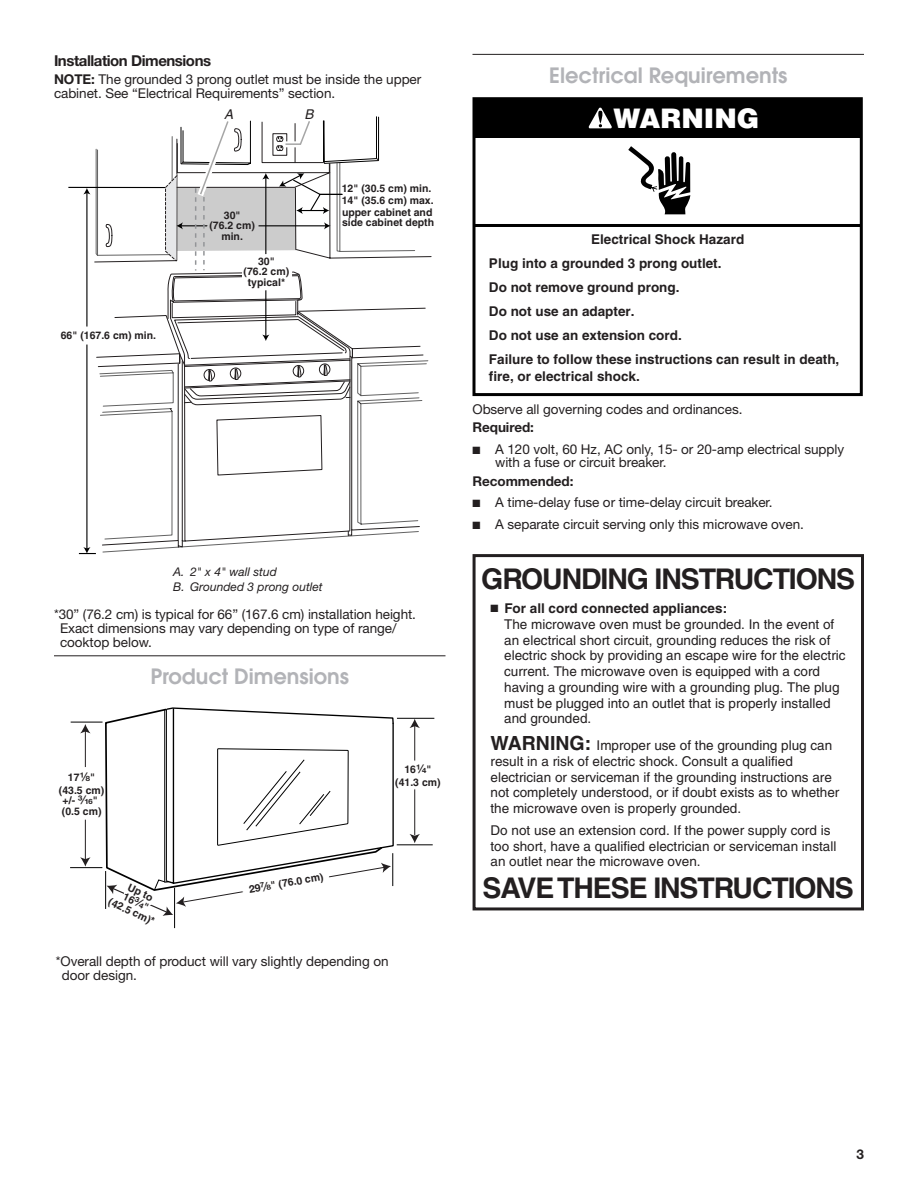
<style>
.page{position:relative;width:918px;height:1188px;background:#fff}
.page>*{position:absolute;margin:0;border:0;box-sizing:border-box;transform-origin:0 0}
.t1{font:700 28.5px "Helvetica";letter-spacing:-.04em;color:#231f20}
.t2{font:900 27px "Helvetica";color:#fff}
.Heading_2{font:600 21px "Avant Garde";color:#b2b3b7}
.Heading_3{font:700 15px "Helvetica Neue";letter-spacing:-.03em;color:#231f20}
.t3{font:13.5px/15.8px "Helvetica";color:#231f20}
.Body{font:13.5px/13.8px "Helvetica Neue";letter-spacing:-.005em;color:#231f20}
.t4{font:700 13.5px/24px "Helvetica";color:#231f20}
.Body_Bold{font:700 13.5px "Helvetica Neue";letter-spacing:-.005em;color:#231f20}
.t5{font:italic 13.5px "Helvetica";color:#231f20}
.Table_Callouts{font:italic 12px "Helvetica Neue";color:#231f20}
.t6{font:700 10.5px/10.5px "Helvetica";color:#231f20;text-align:center}
.s1{font-weight:700}
.s2{font-family:"Helvetica Fraction";font-size:12px}
.s3{font-family:"Helvetica Fraction"}
.s4{font-weight:700;font-size:19.5px}
</style>
<div class="page">
<svg style="left:68px;top:116px;width:358px;height:438px"></svg>
<hr style="left:54px;top:655px;width:392px;height:1px;background:#231f20">
<hr style="left:85px;top:731px;width:1px;height:129px;background:#231f20">
<svg style="left:80px;top:857px;width:11px;height:10px"></svg>
<svg style="left:80px;top:724px;width:10px;height:9px"></svg>
<hr style="left:174px;top:888px;width:1px;height:40px;background:#000">
<hr style="left:105px;top:871px;width:1px;height:38px;background:#000">
<hr style="left:71px;top:722px;width:32px;height:1px;background:#000">
<hr style="left:70px;top:867px;width:32px;height:1px;background:#000">
<svg style="left:84px;top:767px;width:2px;height:53px"></svg>
<svg style="left:107px;top:707px;width:327px;height:209px"></svg>
<hr style="left:472px;top:54px;width:392px;height:1px;background:#231f20">
<svg style="left:628px;top:146px;width:62px;height:68px"></svg>
<div style="left:474px;top:99px;width:387px;height:39px;background:#000"></div>
<hr style="left:474px;top:224px;width:387px;height:3px;background:#000">
<svg style="left:588px;top:108px;width:24px;height:20px"></svg>
<div style="left:473px;top:97px;width:390px;height:299px;border:3px solid #000"></div>
<div style="left:473px;top:554px;width:391px;height:356px;border:3px solid #231f20"></div>
<h3 class="Heading_3" style="left:54px;top:51px;width:159px">Installation Dimensions</h3>
<p class="Body" style="left:54px;top:72px;width:369px"><span class="s1">NOTE:</span> The grounded 3 prong outlet must be inside the upper cabinet. See “Electrical Requirements” section.</p>
<p class="t6" style="left:61px;top:329px;width:97px">66" (167.6 cm) min.</p>
<p class="t5" style="left:224px;top:107px;width:11px">A</p>
<p class="t5" style="left:304px;top:107px;width:11px">B</p>
<p class="t6" style="left:209px;top:210px;width:47px">30"<br>(76.2 cm) min.</p>
<p class="t6" style="left:244px;top:255px;width:47px">30"<br>(76.2 cm) typical*</p>
<p class="t6" style="left:342px;top:181px;width:93px;line-height:12.8px;text-align:left">12" (30.5 cm) min.<br>14" (35.6 cm) max.</p>
<p class="t6" style="left:342px;top:207px;width:94px;text-align:left">upper cabinet and side cabinet depth</p>
<p class="Table_Callouts" style="left:173px;top:565px;width:105px">A. 2" x 4" wall stud</p>
<p class="Table_Callouts" style="left:173px;top:580px;width:151px">B. Grounded 3 prong outlet</p>
<p class="Body" style="left:60px;top:607px;width:358px;text-indent:-6px">*30” (76.2 cm) is typical for 66” (167.6 cm) installation height.<br>Exact dimensions may vary depending on type of range/ cooktop below.</p>
<h2 class="Heading_2" style="left:150px;top:663px;width:200px">Product Dimensions</h2>
<p class="t6" style="left:59px;top:771px;width:47px;line-height:12.8px">17<span class="s2">¹⁄₈</span>" (43.5 cm)</p>
<p class="t6" style="left:62px;top:795px;width:41px;text-align:left">+/- <span class="s2">³⁄₁₆</span>" (0.5 cm)</p>
<p class="t6" style="left:395px;top:763px;width:47px;line-height:12.8px">16<span class="s2">¹⁄₄</span>" (41.3 cm)</p>
<p class="t6" style="left:248px;top:884px;width:77px;rotate:-10deg"><span class="s3">29</span><span class="s2">⁷⁄₈</span>" (76.0 cm)</p>
<p class="t6" style="left:120px;top:877px;width:51px;rotate:25deg">Up to<br>16<span class="s2">³⁄₄</span>" (42.5 cm)*</p>
<p class="Body" style="left:62px;top:955px;width:328px;text-indent:-6px">*Overall depth of product will vary slightly depending on door design.</p>
<h2 class="Heading_2" style="left:549px;top:61px;width:240px">Electrical Requirements</h2>
<p class="t2" style="left:613px;top:100px;width:148px">WARNING</p>
<p class="t4" style="left:489px;top:227px;width:352px;text-indent:102px">Electrical Shock Hazard<br>Plug into a grounded 3 prong outlet.<br>Do not remove ground prong.<br>Do not use an adapter.<br>Do not use an extension cord.<br>Failure to follow these instructions can result in death,</p>
<p class="t4" style="left:489px;top:364px;width:152px">fire, or electrical shock.</p>
<p class="Body" style="left:472px;top:402px;width:271px">Observe all governing codes and ordinances.</p>
<p class="Body_Bold" style="left:472px;top:419px;width:63px">Required:</p>
<p class="Body" style="left:495px;top:442px;width:350px;text-indent:-23px">■ A 120 volt, 60 Hz, AC only, 15- or 20-amp electrical supply with a fuse or circuit breaker.</p>
<p class="Body_Bold" style="left:472px;top:473px;width:102px">Recommended:</p>
<p class="Body" style="left:472px;top:495px;width:302px">■ A time-delay fuse or time-delay circuit breaker.</p>
<p class="Body" style="left:472px;top:517px;width:333px">■ A separate circuit serving only this microwave oven.</p>
<p class="t1" style="left:481px;top:561px;width:375px">GROUNDING INSTRUCTIONS</p>
<p class="t3" style="left:504px;top:601px;width:343px;text-indent:-14px">■ <span class="s1">For all cord connected appliances:<br></span>The microwave oven must be grounded. In the event of an electrical short circuit, grounding reduces the risk of electric shock by providing an escape wire for the electric current. The microwave oven is equipped with a cord having a grounding wire with a grounding plug. The plug must be plugged into an outlet that is properly installed and grounded.</p>
<p class="t3" style="left:491px;top:737px;width:350px"><span class="s4">WARNING:</span> Improper use of the grounding plug can result in a risk of electric shock. Consult a qualified electrician or serviceman if the grounding instructions are not completely understood, or if doubt exists as to whether the microwave oven is properly grounded.</p>
<p class="t3" style="left:491px;top:822px;width:347px">Do not use an extension cord. If the power supply cord is too short, have a qualified electrician or serviceman install an outlet near the microwave oven.</p>
<p class="t1" style="left:483px;top:870px;width:373px">SAVE THESE INSTRUCTIONS</p>
<p class="Body_Bold" style="left:856px;top:1146px;width:9px">3</p>
</div>
